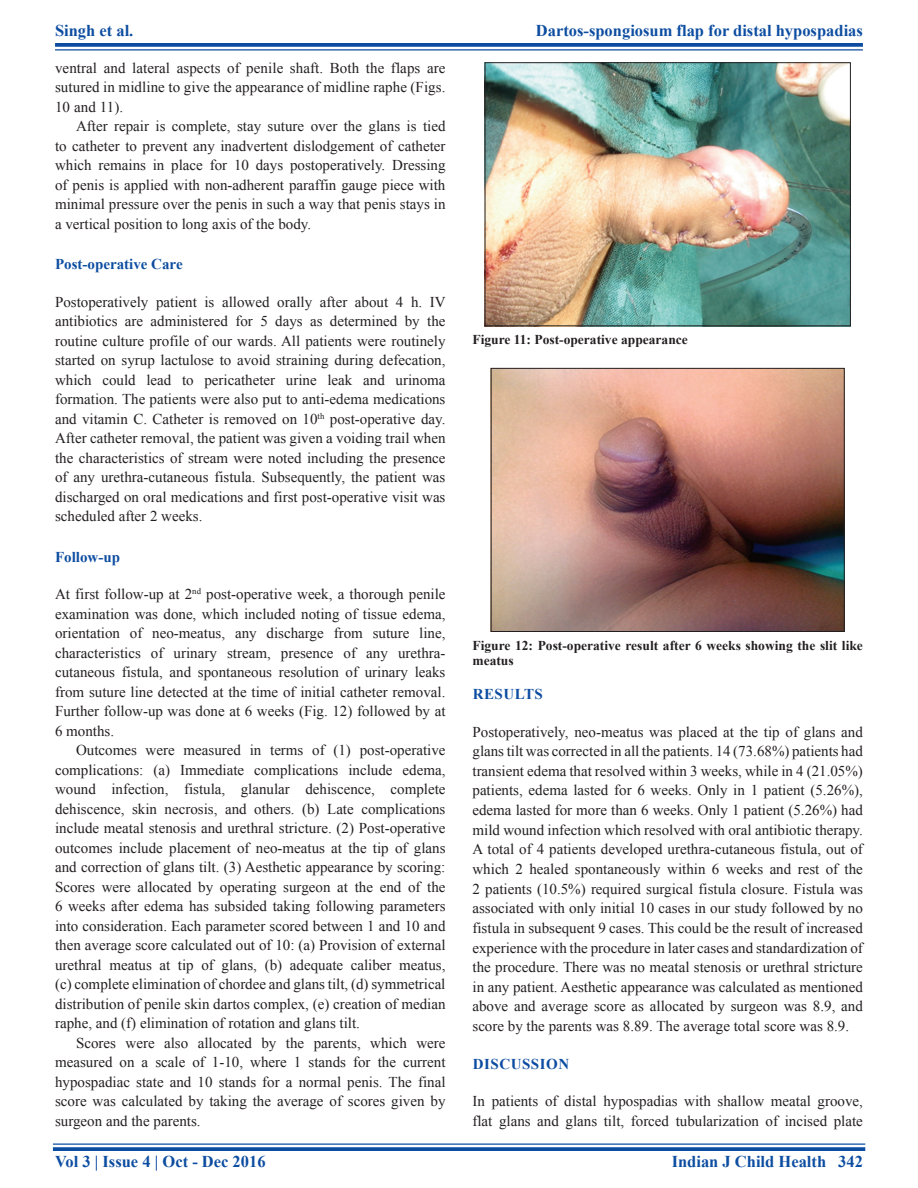
<style>
.page{position:relative;width:918px;height:1188px;background:#fff}
.page>*{position:absolute;margin:0;border:0;box-sizing:border-box;transform-origin:0 0}
.t1{font:700 16.5px "Times New Roman";color:#0d4da1}
.TXFL{font:15px/19.5px "Times New Roman";color:#231f20;text-align:justify}
.TX{font:15px/19.5px "Times New Roman";color:#231f20;text-align:justify}
.t2{font:700 15px "Times New Roman";color:#0d4da1}
.t3{font:700 15px "Times New Roman";letter-spacing:.035em;color:#0d4da1}
.FGC{font:700 13.5px/15px "Times New Roman";color:#231f20}
</style>
<div class="page">
<hr style="left:53px;top:1143px;width:812px;height:2px;background:#0d4da1">
<svg style="left:53px;top:1147px;width:812px;height:4px;background:#1b57a6"></svg>
<svg style="left:55px;top:43px;width:808px;height:4px;background:#1b57a6"></svg>
<hr style="left:55px;top:49px;width:808px;height:2px;background:#0d4da1">
<img style="left:487px;top:65px;width:362px;height:259px">
<div style="left:485px;top:63px;width:366px;height:263px;border:1px solid #231f20"></div>
<img style="left:493px;top:370px;width:349px;height:260px">
<div style="left:491px;top:368px;width:353px;height:264px;border:1px solid #231f20"></div>
<p class="t1" style="left:55px;top:18px;width:80px">Singh et al.</p>
<p class="t1" style="left:536px;top:18px;width:329px">Dartos-spongiosum flap for distal hypospadias</p>
<p class="TX" style="left:55px;top:58px;width:392px">ventral and lateral aspects of penile shaft. Both the flaps are sutured in midline to give the appearance of midline raphe (Figs.<br>10 and 11).</p>
<p class="TX" style="left:55px;top:116px;width:392px;text-indent:21px">After repair is complete, stay suture over the glans is tied to catheter to prevent any inadvertent dislodgement of catheter which remains in place for 10 days postoperatively. Dressing of penis is applied with non-adherent paraffin gauge piece with minimal pressure over the penis in such a way that penis stays in a vertical position to long axis of the body.</p>
<h2 class="t2" style="left:55px;top:254px;width:129px">Post-operative Care</h2>
<p class="TXFL" style="left:55px;top:292px;width:392px">Postoperatively patient is allowed orally after about 4 h. IV antibiotics are administered for 5 days as determined by the routine culture profile of our wards. All patients were routinely started on syrup lactulose to avoid straining during defecation, which could lead to pericatheter urine leak and urinoma formation. The patients were also put to anti-edema medications and vitamin C. Catheter is removed on 10<sup>th</sup> post-operative day.<br>After catheter removal, the patient was given a voiding trail when the characteristics of stream were noted including the presence of any urethra-cutaneous fistula. Subsequently, the patient was discharged on oral medications and first post-operative visit was scheduled after 2 weeks.</p>
<h2 class="t2" style="left:55px;top:546px;width:67px">Follow-up</h2>
<p class="TXFL" style="left:55px;top:584px;width:392px">At first follow-up at 2<sup>nd</sup> post-operative week, a thorough penile examination was done, which included noting of tissue edema, orientation of neo-meatus, any discharge from suture line, characteristics of urinary stream, presence of any urethra&shy;cutaneous fistula, and spontaneous resolution of urinary leaks from suture line detected at the time of initial catheter removal.<br>Further follow-up was done at 6 weeks (Fig. 12) followed by at 6 months.</p>
<p class="TX" style="left:55px;top:740px;width:392px;text-indent:21px">Outcomes were measured in terms of (1) post-operative complications: (a) Immediate complications include edema, wound infection, fistula, glanular dehiscence, complete dehiscence, skin necrosis, and others. (b) Late complications include meatal stenosis and urethral stricture. (2) Post-operative outcomes include placement of neo-meatus at the tip of glans and correction of glans tilt. (3) Aesthetic appearance by scoring:<br>Scores were allocated by operating surgeon at the end of the 6 weeks after edema has subsided taking following parameters into consideration. Each parameter scored between 1 and 10 and then average score calculated out of 10: (a) Provision of external urethral meatus at tip of glans, (b) adequate caliber meatus, (c) complete elimination of chordee and glans tilt, (d) symmetrical distribution of penile skin dartos complex, (e) creation of median raphe, and (f) elimination of rotation and glans tilt.</p>
<p class="TX" style="left:55px;top:1033px;width:392px;text-indent:21px">Scores were also allocated by the parents, which were measured on a scale of 1-10, where 1 stands for the current hypospadiac state and 10 stands for a normal penis. The final score was calculated by taking the average of scores given by surgeon and the parents.</p>
<p class="FGC" style="left:472px;top:332px;width:217px">Figure 11: Post-operative appearance</p>
<p class="FGC" style="left:472px;top:637px;width:392px">Figure 12: Post-operative result after 6 weeks showing the slit like meatus</p>
<h1 class="t3" style="left:473px;top:683px;width:72px">RESULTS</h1>
<p class="TXFL" style="left:472px;top:721px;width:392px">Postoperatively, neo-meatus was placed at the tip of glans and glans tilt was corrected in all the patients. 14 (73.68%) patients had transient edema that resolved within 3 weeks, while in 4 (21.05%) patients, edema lasted for 6 weeks. Only in 1 patient (5.26%), edema lasted for more than 6 weeks. Only 1 patient (5.26%) had mild wound infection which resolved with oral antibiotic therapy.<br>A total of 4 patients developed urethra-cutaneous fistula, out of which 2 healed spontaneously within 6 weeks and rest of the 2 patients (10.5%) required surgical fistula closure. Fistula was associated with only initial 10 cases in our study followed by no fistula in subsequent 9 cases. This could be the result of increased experience with the procedure in later cases and standardization of the procedure. There was no meatal stenosis or urethral stricture in any patient. Aesthetic appearance was calculated as mentioned above and average score as allocated by surgeon was 8.9, and score by the parents was 8.89. The average total score was 8.9.</p>
<h1 class="t3" style="left:473px;top:1053px;width:98px">DISCUSSION</h1>
<p class="TXFL" style="left:472px;top:1091px;width:392px">In patients of distal hypospadias with shallow meatal groove, flat glans and glans tilt, forced tubularization of incised plate</p>
<p class="t1" style="left:55px;top:1150px;width:212px">Vol 3 | Issue 4 | Oct - Dec 2016</p>
<p class="t1" style="left:672px;top:1150px;width:193px">Indian J Child Health 342</p>
</div>
